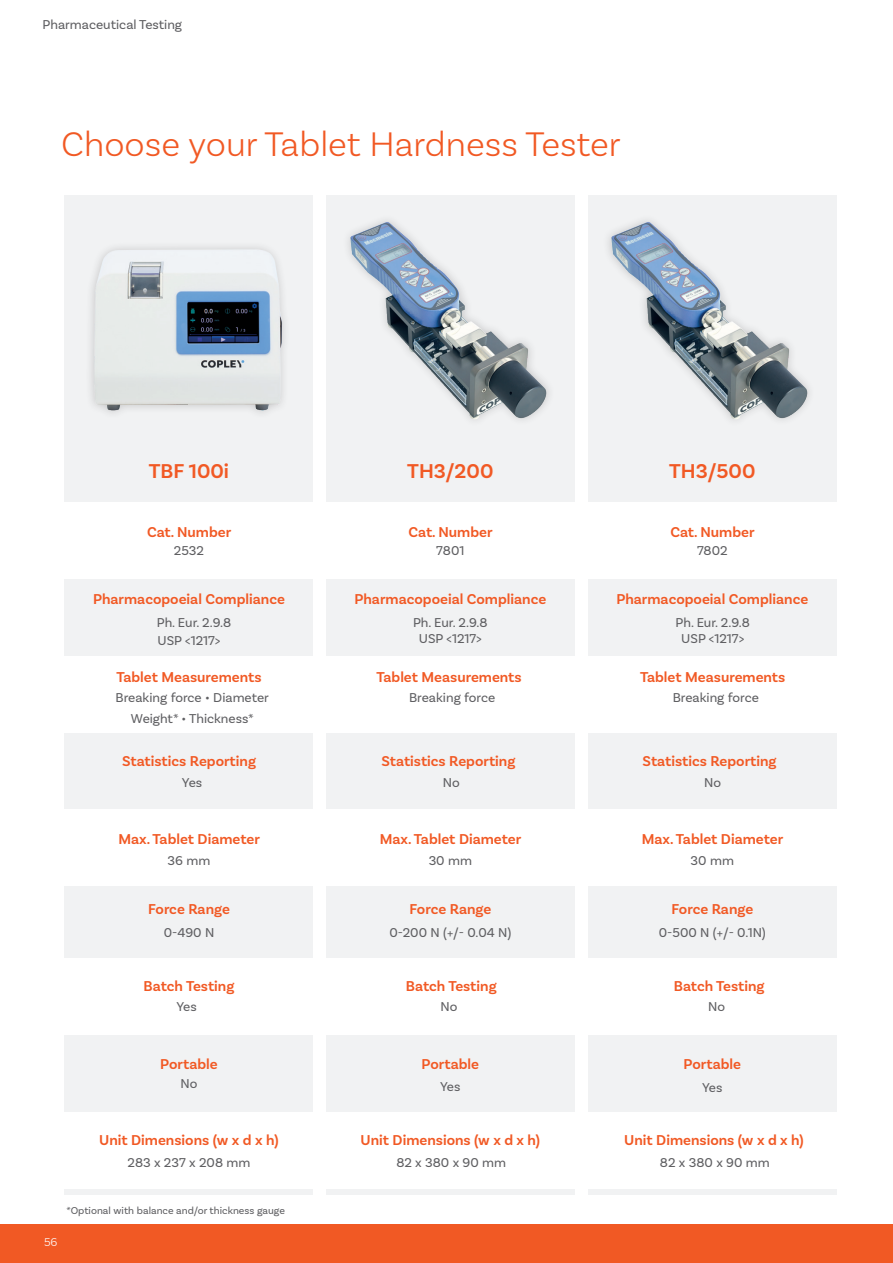
<style>
.page{position:relative;width:893px;height:1263px;background:#fff}
.page>*{position:absolute;margin:0;border:0;box-sizing:border-box;transform-origin:0 0}
.t1{font:300 36px "Basic Sans";color:#f15924}
.t2{font:600 21px "Basic Sans";color:#f15924}
.t3{font:600 15px "Basic Sans";color:#f15924}
.t4{font:13.5px/16.5px "Basic Sans";color:#5f5f62;text-align:center}
.t5{font:300 12px "Basic Sans";color:#fff}
.t6{font:10.5px "Basic Sans";color:#5f5f62}
</style>
<div class="page">
<div style="left:0;top:1225px;width:893px;height:38px;background:#f15924"></div>
<div style="left:65px;top:196px;width:248px;height:999px;background:#f1f2f3"></div>
<div style="left:326px;top:196px;width:248px;height:999px;background:#f1f2f3"></div>
<div style="left:588px;top:196px;width:248px;height:999px;background:#f1f2f3"></div>
<div style="left:55px;top:502px;width:796px;height:76px;background:#fff"></div>
<div style="left:55px;top:656px;width:796px;height:77px;background:#fff"></div>
<div style="left:55px;top:809px;width:795px;height:76px;background:#fff"></div>
<div style="left:55px;top:959px;width:795px;height:76px;background:#fff"></div>
<div style="left:55px;top:1113px;width:795px;height:76px;background:#fff"></div>
<img style="left:91px;top:247px;width:194px;height:166px">
<img style="left:348px;top:220px;width:201px;height:200px">
<img style="left:608px;top:220px;width:201px;height:200px">
<p class="t4" style="left:43px;top:16px;width:141px">Pharmaceutical Testing</p>
<h1 class="t1" style="left:61px;top:123px;width:561px">Choose your Tablet Hardness Tester</h1>
<h2 class="t2" style="left:149px;top:458px;width:82px">TBF 100i</h2>
<h2 class="t2" style="left:407px;top:458px;width:88px">TH3/200</h2>
<h2 class="t2" style="left:669px;top:458px;width:88px">TH3/500</h2>
<p class="t3" style="left:147px;top:522px;width:86px">Cat. Number</p>
<p class="t3" style="left:408px;top:522px;width:86px">Cat. Number</p>
<p class="t3" style="left:670px;top:522px;width:86px">Cat. Number</p>
<p class="t4" style="left:174px;top:542px;width:32px">2532</p>
<p class="t4" style="left:436px;top:542px;width:30px">7801</p>
<p class="t4" style="left:697px;top:542px;width:32px">7802</p>
<p class="t3" style="left:93px;top:589px;width:193px">Pharmacopoeial Compliance</p>
<p class="t3" style="left:354px;top:589px;width:193px">Pharmacopoeial Compliance</p>
<p class="t3" style="left:616px;top:589px;width:193px">Pharmacopoeial Compliance</p>
<p class="t4" style="left:157px;top:613px;width:76px;line-height:18px;text-align:left">Ph. Eur. 2.9.8<br>USP &lt;1217&gt;</p>
<p class="t4" style="left:413px;top:614px;width:76px">Ph. Eur. 2.9.8<br>USP &lt;1217&gt;</p>
<p class="t4" style="left:675px;top:614px;width:76px">Ph. Eur. 2.9.8<br>USP &lt;1217&gt;</p>
<p class="t3" style="left:116px;top:668px;width:147px">Tablet Measurements</p>
<p class="t3" style="left:376px;top:668px;width:147px">Tablet Measurements</p>
<p class="t3" style="left:640px;top:668px;width:147px">Tablet Measurements</p>
<p class="t4" style="left:116px;top:686px;width:155px;line-height:21px">Breaking force • Diameter<br>Weight* • Thickness*</p>
<p class="t4" style="left:409px;top:689px;width:88px">Breaking force</p>
<p class="t4" style="left:673px;top:689px;width:88px">Breaking force</p>
<p class="t3" style="left:122px;top:752px;width:135px">Statistics Reporting</p>
<p class="t3" style="left:381px;top:752px;width:135px">Statistics Reporting</p>
<p class="t3" style="left:643px;top:752px;width:135px">Statistics Reporting</p>
<p class="t4" style="left:182px;top:774px;width:22px">Yes</p>
<p class="t4" style="left:443px;top:774px;width:18px">No</p>
<p class="t4" style="left:704px;top:774px;width:18px">No</p>
<p class="t3" style="left:118px;top:830px;width:143px">Max. Tablet Diameter</p>
<p class="t3" style="left:380px;top:830px;width:143px">Max. Tablet Diameter</p>
<p class="t3" style="left:642px;top:830px;width:143px">Max. Tablet Diameter</p>
<p class="t4" style="left:168px;top:852px;width:44px">36 mm</p>
<p class="t4" style="left:429px;top:852px;width:45px">30 mm</p>
<p class="t4" style="left:691px;top:852px;width:45px">30 mm</p>
<p class="t3" style="left:148px;top:899px;width:83px">Force Range</p>
<p class="t4" style="left:164px;top:924px;width:52px">0-490 N</p>
<p class="t3" style="left:409px;top:899px;width:83px">Force Range</p>
<p class="t4" style="left:389px;top:924px;width:123px">0-200 N (+/- 0.04 N)</p>
<p class="t3" style="left:671px;top:899px;width:83px">Force Range</p>
<p class="t4" style="left:659px;top:924px;width:109px">0-500 N (+/- 0.1N)</p>
<p class="t3" style="left:144px;top:977px;width:92px">Batch Testing</p>
<p class="t3" style="left:406px;top:977px;width:92px">Batch Testing</p>
<p class="t3" style="left:674px;top:977px;width:92px">Batch Testing</p>
<p class="t4" style="left:176px;top:998px;width:22px">Yes</p>
<p class="t4" style="left:440px;top:998px;width:18px">No</p>
<p class="t4" style="left:708px;top:998px;width:18px">No</p>
<p class="t3" style="left:160px;top:1055px;width:59px">Portable</p>
<p class="t4" style="left:180px;top:1075px;width:18px">No</p>
<p class="t3" style="left:422px;top:1055px;width:59px">Portable</p>
<p class="t4" style="left:440px;top:1078px;width:22px">Yes</p>
<p class="t3" style="left:684px;top:1055px;width:59px">Portable</p>
<p class="t4" style="left:702px;top:1079px;width:22px">Yes</p>
<p class="t3" style="left:99px;top:1131px;width:181px">Unit Dimensions (w x d x h)</p>
<p class="t3" style="left:361px;top:1131px;width:181px">Unit Dimensions (w x d x h)</p>
<p class="t3" style="left:624px;top:1131px;width:181px">Unit Dimensions (w x d x h)</p>
<p class="t4" style="left:127px;top:1154px;width:124px">283 x 237 x 208 mm</p>
<p class="t4" style="left:396px;top:1154px;width:111px">82 x 380 x 90 mm</p>
<p class="t4" style="left:660px;top:1154px;width:111px">82 x 380 x 90 mm</p>
<p class="t5" style="left:44px;top:1234px;width:15px">56</p>
<p class="t6" style="left:66px;top:1204px;width:220px">*Optional with balance and/or thickness gauge</p>
</div>
